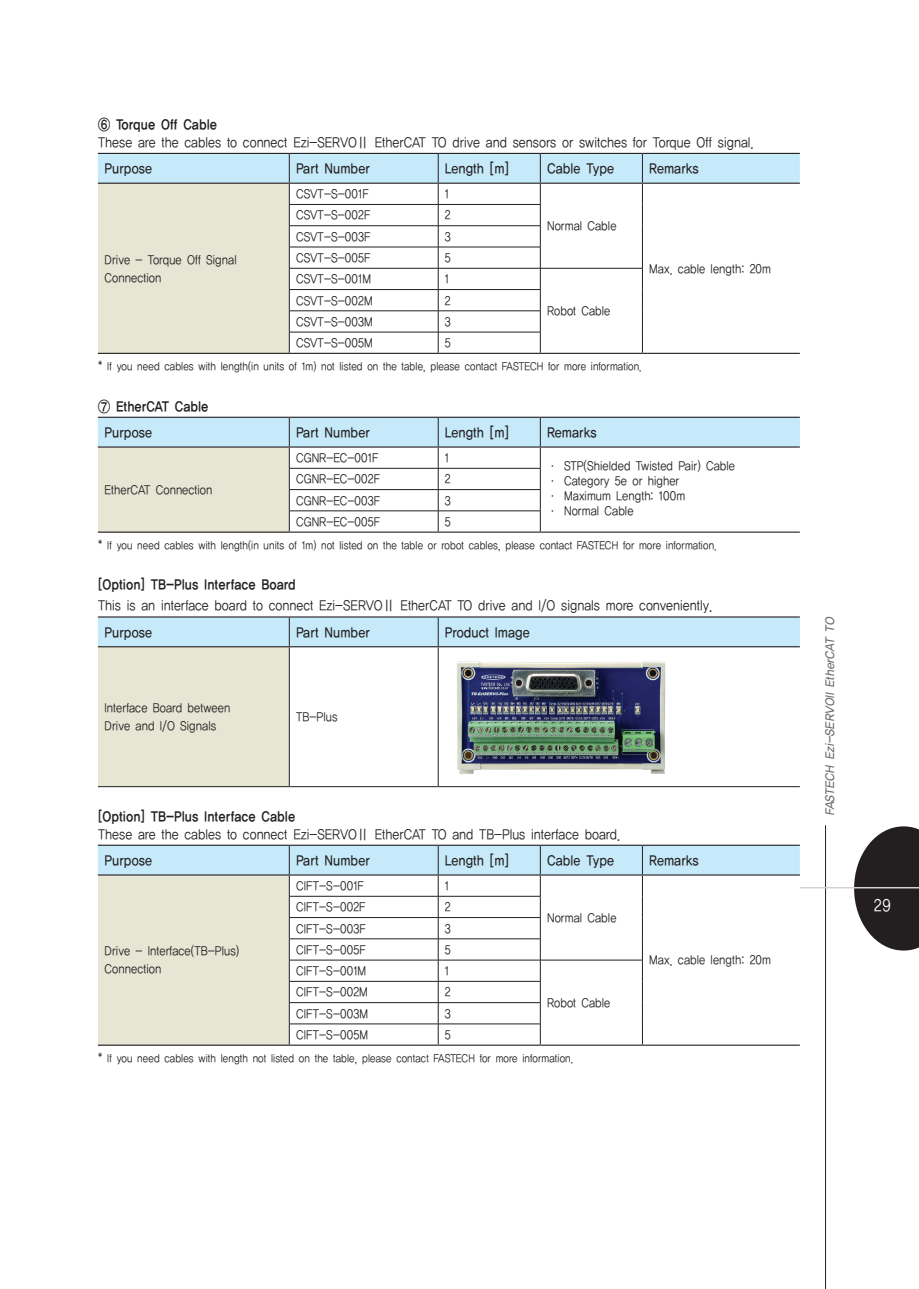
<style>
.page{position:relative;width:919px;height:1289px;background:#fff}
.page>*{position:absolute;margin:0;border:0;box-sizing:border-box;transform-origin:0 0}
.t1{font:18px "YDIYGO120 KSCPC EUC H";color:#fff;scale:.85 1}
.t2{font:15px "YDIYGO120 KSCPC EUC H";letter-spacing:-.05em;color:#231f20;scale:.85 1}
.국문_8_5pt_굵게_가운데_정렬{font:15px "YDIYGO130 KSCPC EUC H";letter-spacing:-.05em;color:#231f20;scale:.85 1}
.t3{font:15px "YDIYGO140 KSCPC EUC H";letter-spacing:-.05em;color:#231f20;scale:.85 1}
.영문_품번_표기_ARIAL_8_5pt{font:13.5px "YDIYGO120 KSCPC EUC H";letter-spacing:-.05em;color:#231f20;scale:.85 1}
.국문_8_5pt_굵게_가운데_정렬-2{font:13.5px "YDIYGO120 KSCPC EUC H";letter-spacing:-.05em;color:#231f20;scale:.85 1}
.국문_8_5pt_가운데_정렬{font:13.5px "YDIYGO120 KSCPC EUC H";letter-spacing:-.05em;color:#231f20;scale:.85 1}
.t4{font:italic 12.9px "YDIYGO130 KSCPC EUC H";color:#6c6d70;scale:.94 1}
.t5{font:12px "YDIYGO120 KSCPC EUC H";letter-spacing:-.05em;color:#231f20;scale:.85 1}
</style>
<div class="page">
<svg style="left:854px;top:826px;width:64px;height:124px"></svg>
<hr style="left:825px;top:825px;width:1px;height:463px;background:#231f20">
<hr style="left:799px;top:887px;width:119px;height:1px;background:#d1d2d4">
<hr style="left:98px;top:353px;width:191px;height:1px;background:#231f20">
<hr style="left:289px;top:353px;width:149px;height:1px;background:#231f20">
<hr style="left:438px;top:353px;width:102px;height:1px;background:#231f20">
<hr style="left:540px;top:353px;width:102px;height:1px;background:#231f20">
<hr style="left:642px;top:353px;width:157px;height:1px;background:#231f20">
<svg style="left:98px;top:153px;width:701px;height:200px"></svg>
<hr style="left:540px;top:416px;width:259px;height:2px;background:#231f20">
<hr style="left:98px;top:416px;width:191px;height:2px;background:#231f20">
<hr style="left:289px;top:416px;width:149px;height:2px;background:#231f20">
<hr style="left:438px;top:416px;width:102px;height:2px;background:#231f20">
<svg style="left:98px;top:417px;width:701px;height:115px"></svg>
<div style="left:438px;top:617px;width:361px;height:29px;background:#c6eafa"></div>
<div style="left:98px;top:646px;width:191px;height:140px;background:#e7e5d4"></div>
<svg style="left:290px;top:647px;width:509px;height:139px"></svg>
<hr style="left:289px;top:786px;width:149px;height:1px;background:#231f20">
<hr style="left:438px;top:786px;width:361px;height:1px;background:#231f20">
<hr style="left:438px;top:616px;width:361px;height:1px;background:#231f20">
<hr style="left:438px;top:646px;width:361px;height:1px;background:#231f20">
<hr style="left:289px;top:647px;width:1px;height:139px;background:#231f20">
<hr style="left:438px;top:647px;width:1px;height:139px;background:#231f20">
<hr style="left:98px;top:616px;width:191px;height:1px;background:#231f20">
<hr style="left:289px;top:616px;width:149px;height:1px;background:#231f20">
<hr style="left:98px;top:786px;width:191px;height:1px;background:#231f20">
<hr style="left:98px;top:646px;width:191px;height:1px;background:#231f20">
<hr style="left:289px;top:646px;width:149px;height:1px;background:#231f20">
<div style="left:98px;top:617px;width:341px;height:29px;background:#c6eafa"></div>
<img style="left:444px;top:651px;width:232px;height:134px">
<hr style="left:98px;top:844px;width:191px;height:1px;background:#231f20">
<hr style="left:289px;top:844px;width:149px;height:1px;background:#231f20">
<hr style="left:438px;top:844px;width:102px;height:1px;background:#231f20">
<hr style="left:540px;top:844px;width:102px;height:1px;background:#231f20">
<hr style="left:642px;top:844px;width:157px;height:1px;background:#231f20">
<svg style="left:98px;top:845px;width:701px;height:200px"></svg>
<p class="t3" style="left:98px;top:116px;width:142px">⑥ Torque Off Cable</p>
<p class="t2" style="left:98px;top:134px;width:773px">These are the cables to connect Ezi-SERVOⅡ EtherCAT TO drive and sensors or switches for Torque Off signal.</p>
<p class="국문_8_5pt_굵게_가운데_정렬" style="left:104px;top:160px;width:58px">Purpose</p>
<p class="국문_8_5pt_굵게_가운데_정렬" style="left:296px;top:160px;width:89px">Part Number</p>
<p class="국문_8_5pt_굵게_가운데_정렬" style="left:444px;top:160px;width:78px">Length [m]</p>
<p class="국문_8_5pt_굵게_가운데_정렬" style="left:546px;top:160px;width:81px">Cable Type</p>
<p class="국문_8_5pt_굵게_가운데_정렬" style="left:648px;top:160px;width:61px">Remarks</p>
<p class="국문_8_5pt_굵게_가운데_정렬-2" style="left:104px;top:252px;width:158px">Drive - Torque Off Signal</p>
<p class="국문_8_5pt_굵게_가운데_정렬-2" style="left:104px;top:270px;width:69px">Connection</p>
<p class="영문_품번_표기_ARIAL_8_5pt" style="left:296px;top:187px;width:88px">CSVT-S-001F</p>
<p class="영문_품번_표기_ARIAL_8_5pt" style="left:444px;top:187px;width:7px">1</p>
<p class="영문_품번_표기_ARIAL_8_5pt" style="left:296px;top:208px;width:90px">CSVT-S-002F</p>
<p class="영문_품번_표기_ARIAL_8_5pt" style="left:444px;top:208px;width:9px">2</p>
<p class="영문_품번_표기_ARIAL_8_5pt" style="left:296px;top:229px;width:90px">CSVT-S-003F</p>
<p class="영문_품번_표기_ARIAL_8_5pt" style="left:444px;top:229px;width:9px">3</p>
<p class="영문_품번_표기_ARIAL_8_5pt" style="left:296px;top:250px;width:90px">CSVT-S-005F</p>
<p class="영문_품번_표기_ARIAL_8_5pt" style="left:444px;top:250px;width:9px">5</p>
<p class="영문_품번_표기_ARIAL_8_5pt" style="left:296px;top:272px;width:91px">CSVT-S-001M</p>
<p class="영문_품번_표기_ARIAL_8_5pt" style="left:444px;top:272px;width:7px">1</p>
<p class="국문_8_5pt_가운데_정렬" style="left:546px;top:219px;width:84px">Normal Cable</p>
<p class="영문_품번_표기_ARIAL_8_5pt" style="left:296px;top:293px;width:92px">CSVT-S-002M</p>
<p class="영문_품번_표기_ARIAL_8_5pt" style="left:444px;top:293px;width:9px">2</p>
<p class="영문_품번_표기_ARIAL_8_5pt" style="left:296px;top:314px;width:93px">CSVT-S-003M</p>
<p class="영문_품번_표기_ARIAL_8_5pt" style="left:444px;top:314px;width:9px">3</p>
<p class="영문_품번_표기_ARIAL_8_5pt" style="left:296px;top:336px;width:93px">CSVT-S-005M</p>
<p class="영문_품번_표기_ARIAL_8_5pt" style="left:444px;top:336px;width:9px">5</p>
<p class="t5" style="left:98px;top:360px;width:642px">* If you need cables with length(in units of 1m) not listed on the table, please contact FASTECH for more information.</p>
<p class="t3" style="left:98px;top:397px;width:132px">⑦ EtherCAT Cable</p>
<p class="국문_8_5pt_굵게_가운데_정렬" style="left:104px;top:424px;width:58px">Purpose</p>
<p class="국문_8_5pt_굵게_가운데_정렬" style="left:296px;top:424px;width:89px">Part Number</p>
<p class="국문_8_5pt_굵게_가운데_정렬" style="left:444px;top:424px;width:78px">Length [m]</p>
<p class="국문_8_5pt_굵게_가운데_정렬" style="left:546px;top:424px;width:61px">Remarks</p>
<p class="국문_8_5pt_가운데_정렬" style="left:546px;top:304px;width:77px">Robot Cable</p>
<p class="국문_8_5pt_가운데_정렬" style="left:648px;top:261px;width:145px">Max. cable length: 20m</p>
<p class="영문_품번_표기_ARIAL_8_5pt" style="left:296px;top:450px;width:99px">CGNR-EC-001F</p>
<p class="영문_품번_표기_ARIAL_8_5pt" style="left:444px;top:450px;width:7px">1</p>
<p class="국문_8_5pt_굵게_가운데_정렬-2" style="left:546px;top:458px;width:223px">ㆍ STP(Shielded Twisted Pair) Cable</p>
<p class="국문_8_5pt_굵게_가운데_정렬-2" style="left:546px;top:473px;width:158px">ㆍ Category 5e or higher</p>
<p class="국문_8_5pt_굵게_가운데_정렬-2" style="left:546px;top:488px;width:165px">ㆍ Maximum Length: 100m</p>
<p class="국문_8_5pt_굵게_가운데_정렬-2" style="left:546px;top:503px;width:104px">ㆍ Normal Cable</p>
<p class="영문_품번_표기_ARIAL_8_5pt" style="left:296px;top:472px;width:101px">CGNR-EC-002F</p>
<p class="영문_품번_표기_ARIAL_8_5pt" style="left:444px;top:472px;width:9px">2</p>
<p class="영문_품번_표기_ARIAL_8_5pt" style="left:296px;top:493px;width:101px">CGNR-EC-003F</p>
<p class="영문_품번_표기_ARIAL_8_5pt" style="left:444px;top:493px;width:9px">3</p>
<p class="영문_품번_표기_ARIAL_8_5pt" style="left:296px;top:514px;width:101px">CGNR-EC-005F</p>
<p class="영문_품번_표기_ARIAL_8_5pt" style="left:444px;top:514px;width:9px">5</p>
<p class="t5" style="left:98px;top:539px;width:730px">* If you need cables with length(in units of 1m) not listed on the table or robot cables, please contact FASTECH for more information.</p>
<p class="t3" style="left:98px;top:575px;width:235px">[Option] TB-Plus Interface Board</p>
<p class="t2" style="left:98px;top:597px;width:725px">This is an interface board to connect Ezi-SERVOⅡ EtherCAT TO drive and I/O signals more conveniently.</p>
<p class="국문_8_5pt_굵게_가운데_정렬" style="left:104px;top:624px;width:58px">Purpose</p>
<p class="국문_8_5pt_굵게_가운데_정렬" style="left:296px;top:624px;width:89px">Part Number</p>
<p class="국문_8_5pt_굵게_가운데_정렬" style="left:444px;top:624px;width:102px">Product Image</p>
<p class="국문_8_5pt_굵게_가운데_정렬-2" style="left:104px;top:482px;width:129px">EtherCAT Connection</p>
<p class="국문_8_5pt_굵게_가운데_정렬-2" style="left:104px;top:700px;width:150px">Interface Board between</p>
<p class="국문_8_5pt_굵게_가운데_정렬-2" style="left:104px;top:718px;width:134px">Drive and I/O Signals</p>
<p class="영문_품번_표기_ARIAL_8_5pt" style="left:296px;top:709px;width:51px">TB-Plus</p>
<p class="t3" style="left:98px;top:807px;width:234px">[Option] TB-Plus Interface Cable</p>
<p class="t2" style="left:98px;top:826px;width:617px">These are the cables to connect Ezi-SERVOⅡ EtherCAT TO and TB-Plus interface board.</p>
<p class="국문_8_5pt_굵게_가운데_정렬" style="left:104px;top:852px;width:58px">Purpose</p>
<p class="국문_8_5pt_굵게_가운데_정렬" style="left:296px;top:852px;width:89px">Part Number</p>
<p class="국문_8_5pt_굵게_가운데_정렬" style="left:444px;top:852px;width:78px">Length [m]</p>
<p class="국문_8_5pt_굵게_가운데_정렬" style="left:546px;top:852px;width:81px">Cable Type</p>
<p class="국문_8_5pt_굵게_가운데_정렬" style="left:648px;top:852px;width:61px">Remarks</p>
<p class="국문_8_5pt_굵게_가운데_정렬-2" style="left:104px;top:944px;width:161px">Drive - Interface(TB-Plus)</p>
<p class="국문_8_5pt_굵게_가운데_정렬-2" style="left:104px;top:962px;width:69px">Connection</p>
<p class="영문_품번_표기_ARIAL_8_5pt" style="left:296px;top:878px;width:82px">CIFT-S-001F</p>
<p class="영문_품번_표기_ARIAL_8_5pt" style="left:444px;top:878px;width:7px">1</p>
<p class="영문_품번_표기_ARIAL_8_5pt" style="left:296px;top:899px;width:84px">CIFT-S-002F</p>
<p class="영문_품번_표기_ARIAL_8_5pt" style="left:444px;top:899px;width:9px">2</p>
<p class="영문_품번_표기_ARIAL_8_5pt" style="left:296px;top:921px;width:84px">CIFT-S-003F</p>
<p class="영문_품번_표기_ARIAL_8_5pt" style="left:444px;top:921px;width:9px">3</p>
<p class="영문_품번_표기_ARIAL_8_5pt" style="left:296px;top:942px;width:84px">CIFT-S-005F</p>
<p class="영문_품번_표기_ARIAL_8_5pt" style="left:444px;top:942px;width:9px">5</p>
<p class="영문_품번_표기_ARIAL_8_5pt" style="left:296px;top:963px;width:85px">CIFT-S-001M</p>
<p class="영문_품번_표기_ARIAL_8_5pt" style="left:444px;top:963px;width:7px">1</p>
<p class="국문_8_5pt_가운데_정렬" style="left:546px;top:910px;width:84px">Normal Cable</p>
<p class="영문_품번_표기_ARIAL_8_5pt" style="left:296px;top:984px;width:87px">CIFT-S-002M</p>
<p class="영문_품번_표기_ARIAL_8_5pt" style="left:444px;top:984px;width:9px">2</p>
<p class="영문_품번_표기_ARIAL_8_5pt" style="left:296px;top:1006px;width:87px">CIFT-S-003M</p>
<p class="영문_품번_표기_ARIAL_8_5pt" style="left:444px;top:1006px;width:9px">3</p>
<p class="영문_품번_표기_ARIAL_8_5pt" style="left:296px;top:1027px;width:87px">CIFT-S-005M</p>
<p class="영문_품번_표기_ARIAL_8_5pt" style="left:444px;top:1027px;width:9px">5</p>
<p class="t5" style="left:98px;top:1052px;width:561px">* If you need cables with length not listed on the table, please contact FASTECH for more information.</p>
<p class="국문_8_5pt_가운데_정렬" style="left:546px;top:995px;width:77px">Robot Cable</p>
<p class="국문_8_5pt_가운데_정렬" style="left:648px;top:953px;width:145px">Max. cable length: 20m</p>
<p class="t4" style="left:822px;top:816px;width:216px;rotate:-90deg">FASTECH Ezi-SERVOII EtherCAT TO</p>
<h1 class="t1" style="left:873px;top:895px;width:22px">29</h1>
</div>
